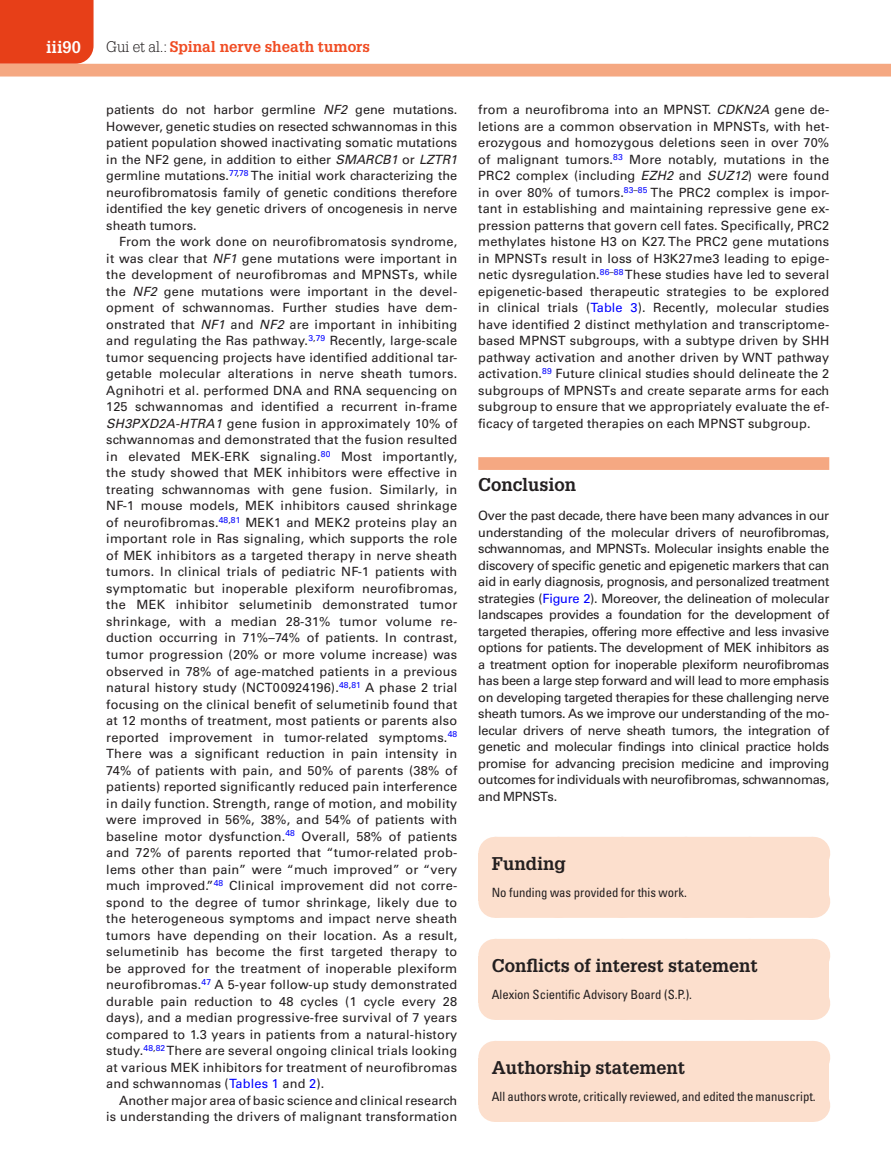
<style>
.page{position:relative;width:891px;height:1175px;background:#fff}
.page>*{position:absolute;margin:0;border:0;box-sizing:border-box;transform-origin:0 0}
.EM_Head{font:700 18px "Glypha LT Std";color:#231f20}
.HeadA{font:700 18px "Glypha LT Std";color:#231f20}
.t1{font:700 16.5px "Glypha LT Std";color:#fff}
.t2{font:15px "Glypha LT Std Bold 2";color:#f04b22}
.TextInd{font:12.75px/16.5px "Univers LT Std";letter-spacing:.01em;color:#231f20;text-align:justify}
.Text{font:12.75px/16.5px "Univers LT Std";color:#231f20;text-align:justify}
.EM_Text{font:condensed 12.75px "Univers LT Std";color:#231f20}
.s1{font-family:"Glypha LT Std";font-weight:300;color:#231f20}
.s2{font-style:italic}
.s3{color:#00f}
</style>
<div class="page">
<div style="left:0;top:0;width:94px;height:64px;background:#e73f18"></div>
<div style="left:0;top:64px;width:891px;height:12px;background:#f5a882"></div>
<div style="left:478px;top:457px;width:351px;height:13px;background:#f5a882"></div>
<div style="left:478px;top:854px;width:351px;height:33px;background:#fcdfcd"></div>
<div style="left:495px;top:836px;width:318px;height:33px;background:#fcdfcd"></div>
<svg style="left:558px;top:836px;width:223px;height:1px"></svg>
<hr style="left:813px;top:836px;width:1px;height:33px;background:#fcdfcd">
<div style="left:478px;top:884px;width:351px;height:16px;background:#fcdfcd"></div>
<div style="left:495px;top:884px;width:318px;height:33px;background:#fcdfcd"></div>
<hr style="left:813px;top:884px;width:1px;height:33px;background:#fcdfcd">
<div style="left:478px;top:956px;width:351px;height:33px;background:#fcdfcd"></div>
<div style="left:495px;top:938px;width:318px;height:33px;background:#fcdfcd"></div>
<svg style="left:558px;top:938px;width:223px;height:1px"></svg>
<hr style="left:813px;top:938px;width:1px;height:33px;background:#fcdfcd">
<div style="left:478px;top:986px;width:351px;height:16px;background:#fcdfcd"></div>
<div style="left:495px;top:986px;width:318px;height:33px;background:#fcdfcd"></div>
<hr style="left:813px;top:986px;width:1px;height:33px;background:#fcdfcd">
<div style="left:478px;top:1058px;width:351px;height:33px;background:#fcdfcd"></div>
<div style="left:495px;top:1040px;width:318px;height:33px;background:#fcdfcd"></div>
<svg style="left:558px;top:1040px;width:223px;height:1px"></svg>
<hr style="left:813px;top:1040px;width:1px;height:33px;background:#fcdfcd">
<div style="left:478px;top:1088px;width:351px;height:16px;background:#fcdfcd"></div>
<div style="left:495px;top:1088px;width:318px;height:33px;background:#fcdfcd"></div>
<hr style="left:813px;top:1088px;width:1px;height:33px;background:#fcdfcd">
<p class="t1" style="left:46px;top:37px;width:36px">iii90</p>
<p class="t2" style="left:106px;top:37px;width:265px"><span class="s1">Gui et al.:</span> Spinal nerve sheath tumors</p>
<p class="Text" style="left:106px;top:102px;width:353px">patients do not harbor germline <span class="s2">NF2</span> gene mutations.<br>However, genetic studies on resected schwannomas in this patient population showed inactivating somatic mutations in the NF2 gene, in addition to either <span class="s2">SMARCB1</span> or <span class="s2">LZTR1 </span>germline mutations.<sup>77</sup><sup>,</sup><sup>78</sup> The initial work characterizing the neurofibromatosis family of genetic conditions therefore identified the key genetic drivers of oncogenesis in nerve sheath tumors.</p>
<p class="TextInd" style="left:106px;top:234px;width:353px;text-indent:13px">From the work done on neurofibromatosis syndrome, it was clear that <span class="s2">NF1</span> gene mutations were important in the development of neurofibromas and MPNSTs, while the <span class="s2">NF2</span> gene mutations were important in the devel&shy;opment of schwannomas. Further studies have dem&shy;onstrated that <span class="s2">NF1</span> and <span class="s2">NF2</span> are important in inhibiting and regulating the Ras pathway.<sup>3</sup><sup>,</sup><sup>79</sup> Recently, large-scale tumor sequencing projects have identified additional tar&shy;getable molecular alterations in nerve sheath tumors.<br>Agnihotri et al. performed DNA and RNA sequencing on 125 schwannomas and identified a recurrent in-frame <span class="s2">SH3PXD2A-HTRA1</span> gene fusion in approximately 10% of schwannomas and demonstrated that the fusion resulted in elevated MEK-ERK signaling.<sup>80</sup> Most importantly, the study showed that MEK inhibitors were effective in treating schwannomas with gene fusion. Similarly, in NF-1 mouse models, MEK inhibitors caused shrinkage of neurofibromas.<sup>48</sup><sup>,</sup><sup>81</sup> MEK1 and MEK2 proteins play an important role in Ras signaling, which supports the role of MEK inhibitors as a targeted therapy in nerve sheath tumors. In clinical trials of pediatric NF-1 patients with symptomatic but inoperable plexiform neurofibromas, the MEK inhibitor selumetinib demonstrated tumor shrinkage, with a median 28-31% tumor volume re&shy;duction occurring in 71%–74% of patients. In contrast, tumor progression (20% or more volume increase) was observed in 78% of age-matched patients in a previous natural history study (NCT00924196).<sup>48</sup><sup>,</sup><sup>81</sup> A phase 2 trial focusing on the clinical benefit of selumetinib found that at 12 months of treatment, most patients or parents also reported improvement in tumor-related symptoms.<sup>48<br></sup>There was a significant reduction in pain intensity in 74% of patients with pain, and 50% of parents (38% of patients) reported significantly reduced pain interference in daily function. Strength, range of motion, and mobility were improved in 56%, 38%, and 54% of patients with baseline motor dysfunction.<sup>48</sup> Overall, 58% of patients and 72% of parents reported that “tumor-related prob&shy;lems other than pain” were “much improved” or “very much improved.”<sup>48</sup> Clinical improvement did not corre&shy;spond to the degree of tumor shrinkage, likely due to the heterogeneous symptoms and impact nerve sheath tumors have depending on their location. As a result, selumetinib has become the first targeted therapy to be approved for the treatment of inoperable plexiform neurofibromas.<sup>47</sup> A 5-year follow-up study demonstrated durable pain reduction to 48 cycles (1 cycle every 28 days), and a median progressive-free survival of 7 years compared to 1.3 years in patients from a natural-history study.<sup>48</sup><sup>,</sup><sup>82</sup> There are several ongoing clinical trials looking at various MEK inhibitors for treatment of neurofibromas and schwannomas (<span class="s3">Tables 1</span> and <span class="s3">2</span>).</p>
<p class="TextInd" style="left:106px;top:1092px;width:353px;text-align:right">Another major area of basic science and clinical research is understanding the drivers of malignant transformation</p>
<p class="TextInd" style="left:478px;top:102px;width:353px">from a neurofibroma into an MPNST. <span class="s2">CDKN2A</span> gene de&shy;letions are a common observation in MPNSTs, with het&shy;erozygous and homozygous deletions seen in over 70% of malignant tumors.<sup>83</sup> More notably, mutations in the PRC2 complex (including <span class="s2">EZH2</span> and <span class="s2">SUZ12</span>) were found in over 80% of tumors.<sup>83</sup><sup>–</sup><sup>85</sup> The PRC2 complex is impor&shy;tant in establishing and maintaining repressive gene ex&shy;pression patterns that govern cell fates. Specifically, PRC2 methylates histone H3 on K27. The PRC2 gene mutations in MPNSTs result in loss of H3K27me3 leading to epige&shy;netic dysregulation.<sup>86</sup><sup>–</sup><sup>88</sup> These studies have led to several epigenetic-based therapeutic strategies to be explored in clinical trials (<span class="s3">Table 3</span>). Recently, molecular studies have identified 2 distinct methylation and transcriptome&shy;based MPNST subgroups, with a subtype driven by SHH pathway activation and another driven by WNT pathway activation.<sup>89</sup> Future clinical studies should delineate the 2 subgroups of MPNSTs and create separate arms for each subgroup to ensure that we appropriately evaluate the ef&shy;ficacy of targeted therapies on each MPNST subgroup.</p>
<p class="HeadA" style="left:478px;top:473px;width:100px">Conclusion</p>
<p class="Text" style="left:478px;top:507px;width:353px">Over the past decade, there have been many advances in our understanding of the molecular drivers of neurofibromas, schwannomas, and MPNSTs. Molecular insights enable the discovery of specific genetic and epigenetic markers that can aid in early diagnosis, prognosis, and personalized treatment strategies (<span class="s3">Figure 2</span>). Moreover, the delineation of molecular landscapes provides a foundation for the development of targeted therapies, offering more effective and less invasive options for patients. The development of MEK inhibitors as a treatment option for inoperable plexiform neurofibromas has been a large step forward and will lead to more emphasis on developing targeted therapies for these challenging nerve sheath tumors. As we improve our understanding of the mo&shy;lecular drivers of nerve sheath tumors, the integration of genetic and molecular findings into clinical practice holds promise for advancing precision medicine and improving outcomes for individuals with neurofibromas, schwannomas, and MPNSTs.</p>
<p class="EM_Head" style="left:492px;top:852px;width:76px">Funding</p>
<p class="EM_Text" style="left:492px;top:884px;width:197px">No funding was provided for this work.</p>
<p class="EM_Head" style="left:492px;top:954px;width:268px">Conflicts of interest statement</p>
<p class="EM_Text" style="left:492px;top:986px;width:202px">Alexion Scientific Advisory Board (S.P.).</p>
<p class="EM_Head" style="left:492px;top:1056px;width:195px">Authorship statement</p>
<p class="EM_Text" style="left:492px;top:1088px;width:325px">All authors wrote, critically reviewed, and edited the manuscript.</p>
</div>
